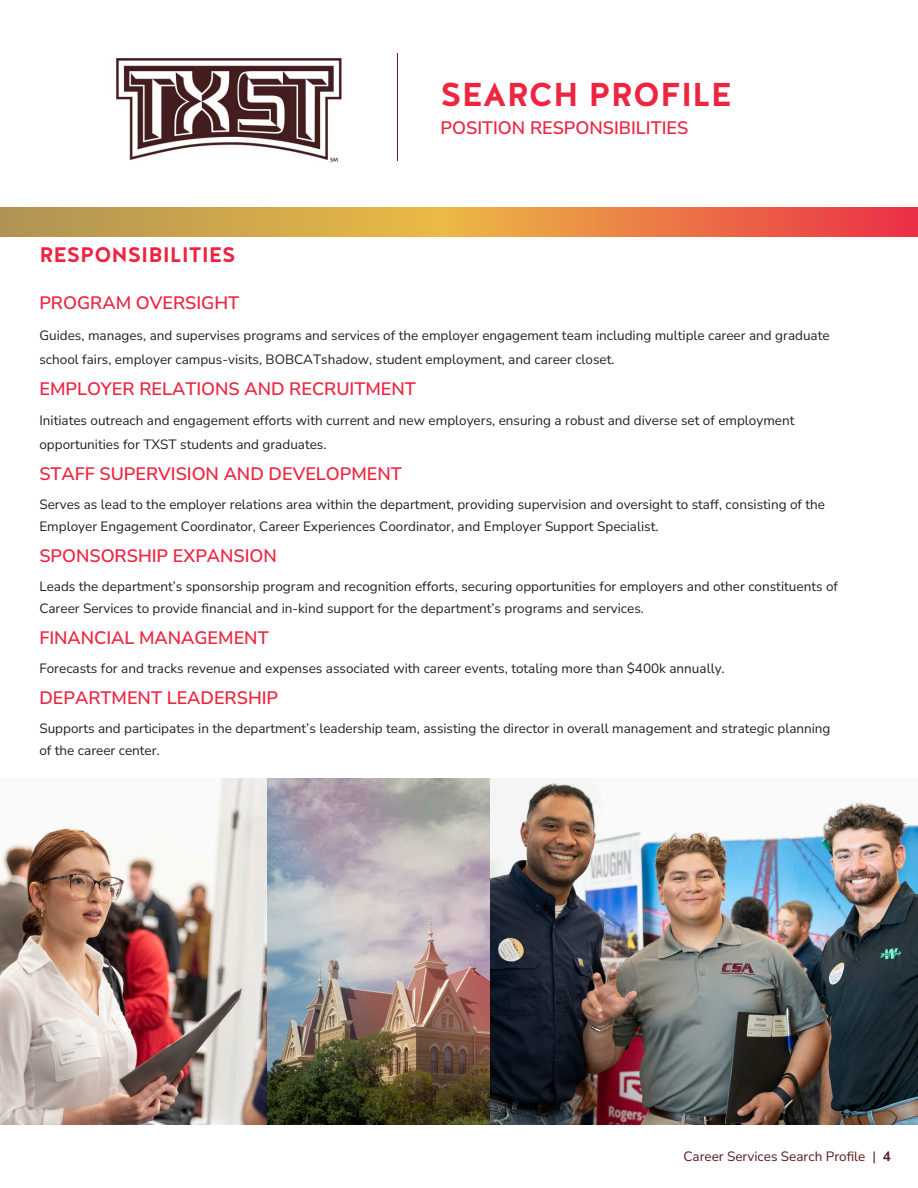
<style>
.page{position:relative;width:918px;height:1188px;background:#fff}
.page>*{position:absolute;margin:0;border:0;box-sizing:border-box;transform-origin:0 0}
.t1{font:700 33px "Halis GR";color:#ed2541}
.t2{font:700 21px "Halis GR";color:#ed2541}
.t3{font:200 18px "Nunito Sans 12 pt";color:#ed2541}
.t4{font:200 13.5px/22.2px "Nunito Sans 12 pt";color:#231f20}
.t5{font:200 13.5px "Nunito Sans 12 pt";color:#571b1e}
</style>
<div class="page">
<img style="left:116px;top:57px;width:226px;height:105px">
<hr style="left:397px;top:53px;width:1px;height:108px;background:#571b1e">
<img style="left:0;top:207px;width:918px;height:30px">
<img style="left:0;top:779px;width:267px;height:346px">
<img style="left:267px;top:779px;width:223px;height:346px">
<img style="left:490px;top:782px;width:428px;height:343px">
<p class="t1" style="left:441px;top:74px;width:293px">SEARCH PROFILE</p>
<p class="t3" style="left:441px;top:115px;width:249px">POSITION RESPONSIBILITIES</p>
<p class="t2" style="left:39px;top:241px;width:198px">RESPONSIBILITIES</p>
<p class="t3" style="left:39px;top:290px;width:201px">PROGRAM OVERSIGHT</p>
<p class="t4" style="left:39px;top:323px;width:792px;line-height:24px">Guides, manages, and supervises programs and services of the employer engagement team including multiple career and graduate school fairs, employer campus-visits, BOBCATshadow, student employment, and career closet.</p>
<p class="t3" style="left:39px;top:376px;width:378px">EMPLOYER RELATIONS AND RECRUITMENT</p>
<p class="t4" style="left:39px;top:408px;width:757px;line-height:24px">Initiates outreach and engagement efforts with current and new employers, ensuring a robust and diverse set of employment opportunities for TXST students and graduates.</p>
<p class="t3" style="left:39px;top:461px;width:364px">STAFF SUPERVISION AND DEVELOPMENT</p>
<p class="t4" style="left:39px;top:493px;width:787px">Serves as lead to the employer relations area within the department, providing supervision and oversight to staff, consisting of the<br>Employer Engagement Coordinator, Career Experiences Coordinator, and Employer Support Specialist.</p>
<p class="t3" style="left:39px;top:543px;width:239px">SPONSORSHIP EXPANSION</p>
<p class="t4" style="left:39px;top:575px;width:800px">Leads the department’s sponsorship program and recognition efforts, securing opportunities for employers and other constituents of<br>Career Services to provide financial and in-kind support for the department’s programs and services.</p>
<p class="t3" style="left:39px;top:625px;width:231px">FINANCIAL MANAGEMENT</p>
<p class="t4" style="left:39px;top:657px;width:687px">Forecasts for and tracks revenue and expenses associated with career events, totaling more than $400k annually.</p>
<p class="t3" style="left:39px;top:685px;width:240px">DEPARTMENT LEADERSHIP</p>
<p class="t4" style="left:39px;top:716px;width:793px">Supports and participates in the department’s leadership team, assisting the director in overall management and strategic planning of the career center.</p>
<p class="t5" style="left:683px;top:1147px;width:209px">Career Services Search Profile | 4</p>
</div>
